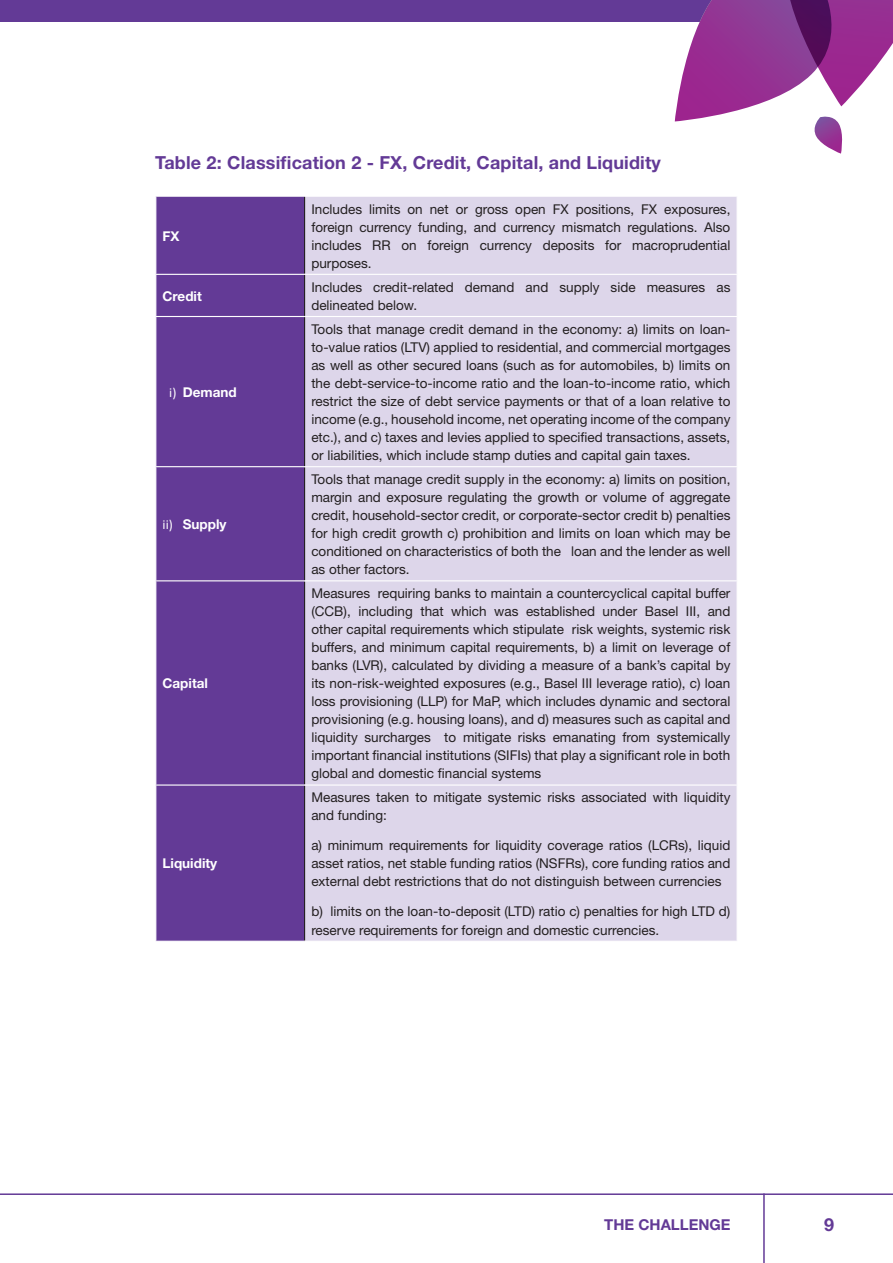
<style>
.page{position:relative;width:893px;height:1263px;background:#fff}
.page>*{position:absolute;margin:0;border:0;box-sizing:border-box;transform-origin:0 0}
.Figure_head{font:700 18px "Helvetica Neue";letter-spacing:.01em;color:#633a96}
.t1{font:700 15px "Helvetica Neue";color:#633a96}
.List_Paragraph{font:13.5px/18px "Helvetica Neue";color:#231f20;text-align:justify}
.List_Paragraph-2{font:700 13.5px "Helvetica Neue";color:#fff}
.s1{font-family:"Calibri";font-weight:400}
</style>
<div class="page">
<hr style="left:763px;top:1193px;width:2px;height:70px;background:#633a96">
<hr style="left:0;top:1193px;width:893px;height:2px;background:#633a96">
<div style="left:0;top:0;width:800px;height:22px;background:#633a96"></div>
<svg style="left:675px;top:0;width:218px;height:154px"></svg>
<div style="left:156px;top:197px;width:148px;height:744px;background:#633a96"></div>
<div style="left:305px;top:197px;width:432px;height:744px;background:#ddd6ea"></div>
<hr style="left:304px;top:197px;width:1px;height:77px;background:#231f20">
<hr style="left:304px;top:275px;width:1px;height:41px;background:#231f20">
<hr style="left:304px;top:317px;width:1px;height:149px;background:#231f20">
<hr style="left:304px;top:467px;width:1px;height:113px;background:#231f20">
<hr style="left:304px;top:581px;width:1px;height:203px;background:#231f20">
<hr style="left:304px;top:786px;width:1px;height:155px;background:#231f20">
<hr style="left:155px;top:274px;width:150px;height:1px;background:#fff">
<hr style="left:305px;top:274px;width:433px;height:1px;background:#fff">
<hr style="left:155px;top:316px;width:150px;height:1px;background:#fff">
<hr style="left:305px;top:316px;width:433px;height:1px;background:#fff">
<hr style="left:155px;top:466px;width:150px;height:1px;background:#fff">
<hr style="left:305px;top:466px;width:433px;height:1px;background:#fff">
<hr style="left:155px;top:580px;width:150px;height:1px;background:#fff">
<hr style="left:305px;top:580px;width:433px;height:1px;background:#fff">
<hr style="left:155px;top:784px;width:150px;height:2px;background:#fff">
<hr style="left:305px;top:784px;width:433px;height:2px;background:#fff">
<p class="Figure_head" style="left:155px;top:152px;width:507px">Table 2: Classification 2 - FX, Credit, Capital, and Liquidity</p>
<p class="List_Paragraph-2" style="left:163px;top:227px;width:19px">FX</p>
<p class="List_Paragraph" style="left:311px;top:200px;width:421px">Includes limits on net or gross open FX positions, FX exposures, foreign currency funding, and currency mismatch regulations. Also includes RR on foreign currency deposits for macroprudential purposes.</p>
<p class="List_Paragraph-2" style="left:163px;top:288px;width:41px">Credit</p>
<p class="List_Paragraph" style="left:311px;top:278px;width:421px">Includes credit-related demand and supply side measures as delineated below.</p>
<p class="List_Paragraph-2" style="left:169px;top:384px;width:69px"><span class="s1">i)</span> Demand</p>
<p class="List_Paragraph-2" style="left:163px;top:516px;width:66px"><span class="s1">ii)</span> Supply</p>
<p class="List_Paragraph-2" style="left:163px;top:675px;width:47px">Capital</p>
<p class="List_Paragraph-2" style="left:163px;top:855px;width:56px">Liquidity</p>
<p class="List_Paragraph" style="left:311px;top:320px;width:421px">Tools that manage credit demand in the economy: a) limits on loan&shy;to-value ratios (LTV) applied to residential, and commercial mortgages as well as other secured loans (such as for automobiles, b) limits on the debt-service-to-income ratio and the loan-to-income ratio, which restrict the size of debt service payments or that of a loan relative to income (e.g., household income, net operating income of the company etc.), and c) taxes and levies applied to specified transactions, assets, or liabilities, which include stamp duties and capital gain taxes.</p>
<p class="List_Paragraph" style="left:311px;top:470px;width:421px">Tools that manage credit supply in the economy: a) limits on position, margin and exposure regulating the growth or volume of aggregate credit, household-sector credit, or corporate-sector credit b) penalties for high credit growth c) prohibition and limits on loan which may be conditioned on characteristics of both the loan and the lender as well as other factors.</p>
<p class="List_Paragraph" style="left:311px;top:584px;width:421px">Measures requiring banks to maintain a countercyclical capital buffer (CCB), including that which was established under Basel III, and other capital requirements which stipulate risk weights, systemic risk buffers, and minimum capital requirements, b) a limit on leverage of banks (LVR), calculated by dividing a measure of a bank’s capital by its non-risk-weighted exposures (e.g., Basel III leverage ratio), c) loan loss provisioning (LLP) for MaP, which includes dynamic and sectoral provisioning (e.g. housing loans), and d) measures such as capital and liquidity surcharges to mitigate risks emanating from systemically important financial institutions (SIFIs) that play a significant role in both global and domestic financial systems</p>
<p class="List_Paragraph" style="left:311px;top:788px;width:421px">Measures taken to mitigate systemic risks associated with liquidity and funding:</p>
<p class="List_Paragraph" style="left:311px;top:836px;width:421px">a) minimum requirements for liquidity coverage ratios (LCRs), liquid asset ratios, net stable funding ratios (NSFRs), core funding ratios and external debt restrictions that do not distinguish between currencies</p>
<p class="List_Paragraph" style="left:311px;top:902px;width:421px">b) limits on the loan-to-deposit (LTD) ratio c) penalties for high LTD d) reserve requirements for foreign and domestic currencies.</p>
<p class="t1" style="left:604px;top:1215px;width:128px">THE CHALLENGE</p>
<h1 class="Figure_head" style="left:824px;top:1213px;width:12px">9</h1>
</div>
